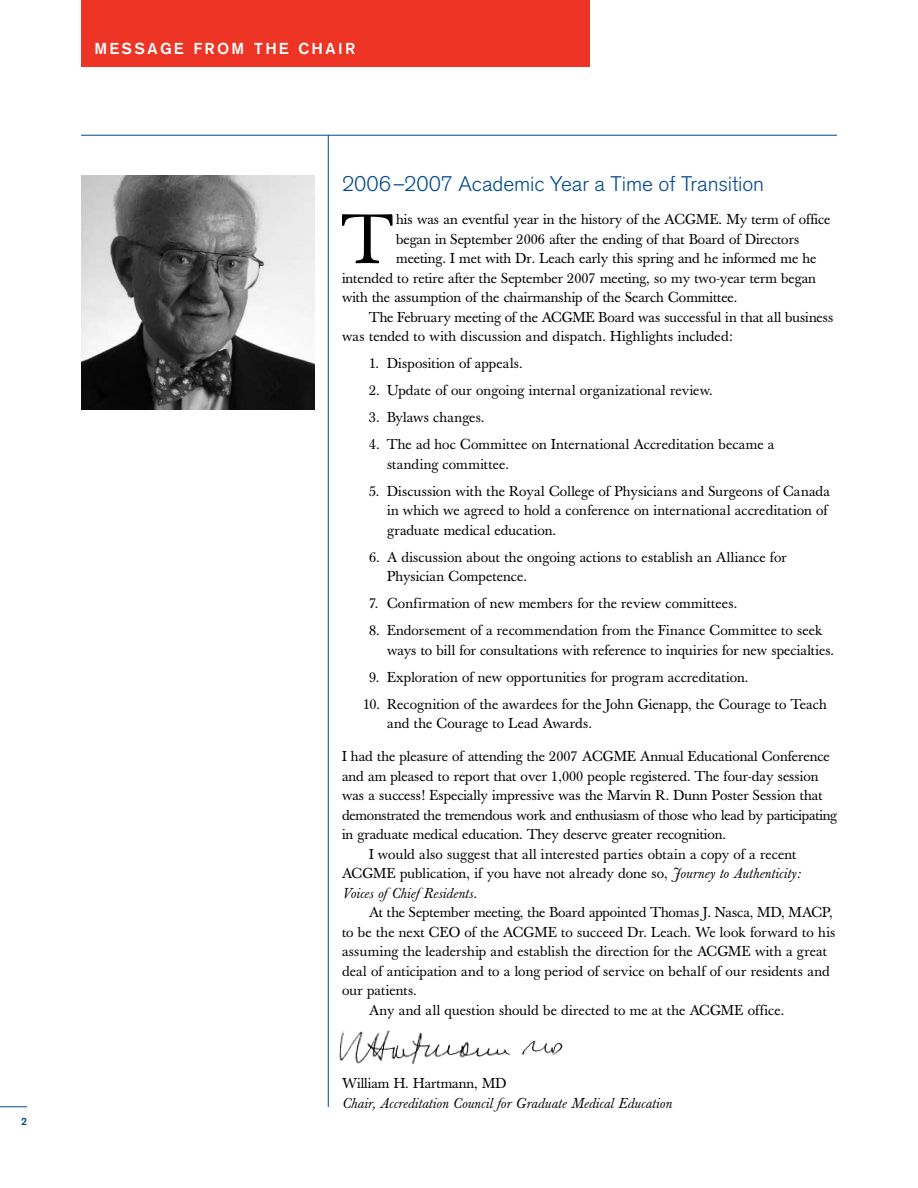
<style>
.page{position:relative;width:918px;height:1188px;background:#fff}
.page>*{position:absolute;margin:0;border:0;box-sizing:border-box;transform-origin:0 0}
.t1{font:69.45px "Baskerville";color:#000}
.t2{font:300 21px "Akzidenz Grotesk Pro";letter-spacing:-.005em;color:#004990}
.t3{font:500 15.75px "Akzidenz Grotesk Pro";letter-spacing:.15em;color:#fff}
.t4{font:14.25px/19.5px "Baskerville";color:#000}
.t5{font:italic 14.25px "Baskerville";letter-spacing:.025em;color:#000}
.t6{font:500 10.5px "Akzidenz Grotesk Pro";color:#004990}
.s1{font-style:italic}
</style>
<div class="page">
<div style="left:81px;top:0;width:509px;height:68px;background:#ee3424"></div>
<img style="left:81px;top:176px;width:234px;height:234px">
<hr style="left:328px;top:135px;width:1px;height:972px;background:#004990">
<svg style="left:0;top:1107px;width:27px;height:1px"></svg>
<hr style="left:81px;top:135px;width:756px;height:1px;background:#004990">
<img style="left:328px;top:1009px;width:235px;height:69px">
<p class="t6" style="left:21px;top:1114px;width:7px">2</p>
<p class="t3" style="left:94px;top:38px;width:66px">MESSAGE</p>
<p class="t3" style="left:193px;top:38px;width:159px">FROM THE CHAIR</p>
<h2 class="t2" style="left:342px;top:170px;width:424px">2006–2007 Academic Year a Time of Transition</h2>
<h1 class="t1" style="left:342px;top:199px;width:52px">T</h1>
<p class="t4" style="left:396px;top:210px;width:436px">his was an eventful year in the history of the ACGME. My term of office</p>
<p class="t4" style="left:396px;top:229px;width:405px">began in September 2006 after the ending of that Board of Directors</p>
<p class="t4" style="left:396px;top:249px;width:422px">meeting. I met with Dr. Leach early this spring and he informed me he</p>
<p class="t4" style="left:342px;top:268px;width:475px">intended to retire after the September 2007 meeting, so my two-year term began</p>
<p class="t4" style="left:342px;top:288px;width:397px">with the assumption of the chairmanship of the Search Committee.</p>
<p class="t4" style="left:369px;top:307px;width:466px">The February meeting of the ACGME Board was successful in that all business</p>
<p class="t4" style="left:342px;top:327px;width:392px">was tended to with discussion and dispatch. Highlights included:</p>
<p class="t4" style="left:369px;top:354px;width:155px">1. Disposition of appeals.</p>
<p class="t4" style="left:369px;top:381px;width:345px">2. Update of our ongoing internal organizational review.</p>
<p class="t4" style="left:369px;top:408px;width:117px">3. Bylaws changes.</p>
<p class="t4" style="left:387px;top:435px;width:389px;text-indent:-18px">4. The ad hoc Committee on International Accreditation became a standing committee.</p>
<p class="t4" style="left:387px;top:481px;width:445px;text-indent:-18px">5. Discussion with the Royal College of Physicians and Surgeons of Canada in which we agreed to hold a conference on international accreditation of graduate medical education.</p>
<p class="t4" style="left:387px;top:547px;width:401px;text-indent:-18px">6. A discussion about the ongoing actions to establish an Alliance for<br>Physician Competence.</p>
<p class="t4" style="left:369px;top:594px;width:370px">7. Confirmation of new members for the review committees.</p>
<p class="t4" style="left:387px;top:621px;width:449px;text-indent:-18px">8. Endorsement of a recommendation from the Finance Committee to seek ways to bill for consultations with reference to inquiries for new specialties.</p>
<p class="t4" style="left:369px;top:667px;width:381px">9. Exploration of new opportunities for program accreditation.</p>
<p class="t4" style="left:387px;top:694px;width:441px;text-indent:-24px">10. Recognition of the awardees for the John Gienapp, the Courage to Teach and the Courage to Lead Awards.</p>
<p class="t4" style="left:342px;top:747px;width:489px">I had the pleasure of attending the 2007 ACGME Annual Educational Conference</p>
<p class="t4" style="left:342px;top:766px;width:478px">and am pleased to report that over 1,000 people registered. The four-day session</p>
<p class="t4" style="left:342px;top:786px;width:482px">was a success! Especially impressive was the Marvin R. Dunn Poster Session that</p>
<p class="t4" style="left:342px;top:805px;width:497px">demonstrated the tremendous work and enthusiasm of those who lead by participating</p>
<p class="t4" style="left:342px;top:825px;width:386px">in graduate medical education. They deserve greater recognition.</p>
<p class="t4" style="left:369px;top:844px;width:429px">I would also suggest that all interested parties obtain a copy of a recent</p>
<p class="t4" style="left:342px;top:864px;width:460px">ACGME publication, if you have not already done so, <span class="s1">Journey to Authenticity:</span></p>
<p class="t5" style="left:342px;top:885px;width:136px">Voices ofChiefResidents.</p>
<p class="t4" style="left:369px;top:903px;width:465px">At the September meeting, the Board appointed Thomas J. Nasca, MD, MACP,</p>
<p class="t4" style="left:342px;top:922px;width:495px">to be the next CEO of the ACGME to succeed Dr. Leach. We look forward to his</p>
<p class="t4" style="left:342px;top:942px;width:487px">assuming the leadership and establish the direction for the ACGME with a great</p>
<p class="t4" style="left:342px;top:961px;width:489px">deal of anticipation and to a long period of service on behalf of our residents and</p>
<p class="t4" style="left:342px;top:981px;width:76px">our patients.</p>
<p class="t4" style="left:369px;top:1000px;width:417px">Any and all question should be directed to me at the ACGME office.</p>
<p class="t4" style="left:342px;top:1074px;width:166px">William H. Hartmann, MD</p>
<p class="t5" style="left:342px;top:1095px;width:331px">Chair, Accreditation Council for Graduate Medical Education</p>
</div>
